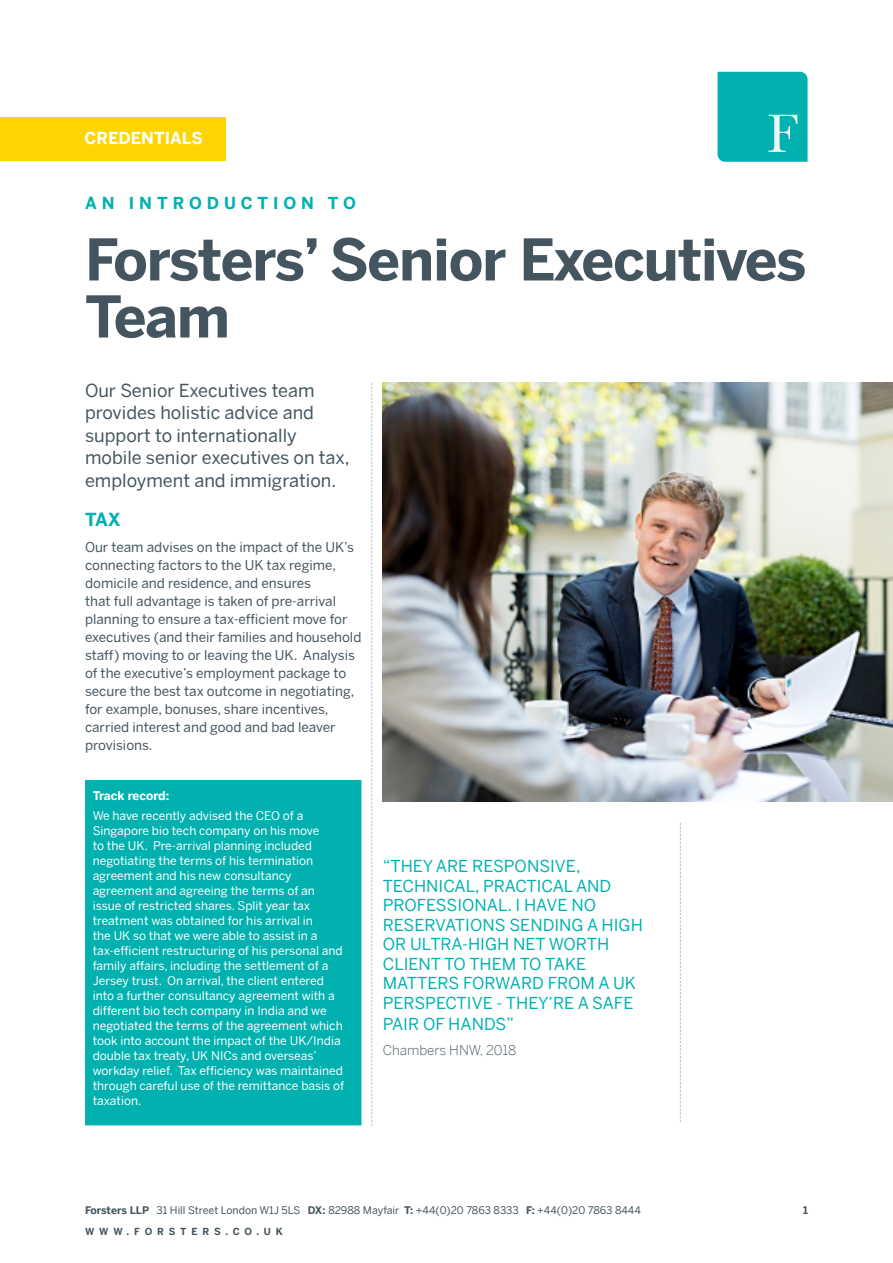
<style>
.page{position:relative;width:893px;height:1263px;background:#fff}
.page>*{position:absolute;margin:0;border:0;box-sizing:border-box;transform-origin:0 0}
.t1{font:700 57px/57px "Benton Sans";letter-spacing:-.02em;color:#45555f}
.t2{font:18px/22.5px "Benton Sans";color:#45555f}
.t3{font:700 18px "Benton Sans";color:#00b1b0}
.t4{font:16.5px/19.5px "Benton Sans";color:#00b1b0}
.t5{font:700 16.5px "Benton Sans";letter-spacing:.3em;color:#00b1b0}
.t6{font:700 16.5px "Benton Sans";color:#fff}
.t7{font:13.5px/18px "Benton Sans";color:#45555f}
.t8{font:300 13.5px "Benton Sans";color:#45555f}
.t9{font:12px/15px "Benton Sans";color:#fff}
.t10{font:700 12px "Benton Sans";letter-spacing:-.005em;color:#fff}
.t11{font:10.5px "Benton Sans";color:#45555f}
.t12{font:700 10.5px "Benton Sans";color:#45555f}
.t13{font:700 9.75px "Benton Sans";letter-spacing:.5em;color:#45555f}
.s1{font-weight:700}
</style>
<div class="page">
<div style="left:718px;top:72px;width:90px;height:90px;background:#00b1b0"></div>
<img style="left:383px;top:383px;width:510px;height:418px">
<svg style="left:371px;top:383px;width:1px;height:743px"></svg>
<div style="left:0;top:117px;width:225px;height:44px;background:#fed503"></div>
<div style="left:85px;top:780px;width:276px;height:345px;background:#00b1b0"></div>
<svg style="left:680px;top:823px;width:1px;height:299px"></svg>
<h3 class="t6" style="left:84px;top:128px;width:120px">CREDENTIALS</h3>
<h3 class="t5" style="left:85px;top:193px;width:272px">AN INTRODUCTION TO</h3>
<h1 class="t1" style="left:85px;top:230px;width:723px">Forsters’ Senior Executives<br>Team</h1>
<h2 class="t2" style="left:85px;top:379px;width:266px">Our Senior Executives team provides holistic advice and support to internationally mobile senior executives on tax, employment and immigration.</h2>
<h2 class="t3" style="left:85px;top:508px;width:37px">TAX</h2>
<p class="t7" style="left:85px;top:538px;width:278px">Our team advises on the impact of the UK’s connecting factors to the UK tax regime, domicile and residence, and ensures<br>that full advantage is taken of pre-arrival planning to ensure a tax-efficient move for executives (and their families and household staff) moving to or leaving the UK. Analysis of the executive’s employment package to secure the best tax outcome in negotiating, for example, bonuses, share incentives, carried interest and good and bad leaver provisions.</p>
<p class="t10" style="left:93px;top:789px;width:78px">Track record:</p>
<p class="t9" style="left:93px;top:807px;width:253px">We have recently advised the CEO of a Singapore bio tech company on his move<br>to the UK. Pre-arrival planning included negotiating the terms of his termination agreement and his new consultancy agreement and agreeing the terms of an issue of restricted shares. Split year tax treatment was obtained for his arrival in<br>the UK so that we were able to assist in a tax-efficient restructuring of his personal and family affairs, including the settlement of a Jersey trust. On arrival, the client entered into a further consultancy agreement with a different bio tech company in India and we negotiated the terms of the agreement which took into account the impact of the UK/India double tax treaty, UK NICs and overseas’ workday relief. Tax efficiency was maintained through careful use of the remittance basis of taxation.</p>
<h3 class="t4" style="left:383px;top:856px;width:262px">“THEY ARE RESPONSIVE,<br>TECHNICAL, PRACTICAL AND<br>PROFESSIONAL. I HAVE NO<br>RESERVATIONS SENDING A HIGH<br>OR ULTRA-HIGH NET WORTH<br>CLIENT TO THEM TO TAKE<br>MATTERS FORWARD FROM A UK<br>PERSPECTIVE - THEY’RE A SAFE</h3>
<h3 class="t4" style="left:383px;top:1013px;width:133px">PAIR OF HANDS”</h3>
<p class="t8" style="left:383px;top:1042px;width:135px">Chambers HNW, 2018</p>
<p class="t11" style="left:85px;top:1204px;width:557px"><span class="s1">Forsters LLP</span> 31 Hill Street London W1J 5LS <span class="s1">DX:</span> 82988 Mayfair <span class="s1">T:</span> +44(0)20 7863 8333 <span class="s1">F:</span> +44(0)20 7863 8444</p>
<p class="t13" style="left:85px;top:1226px;width:199px">WWW.FORSTERS.CO.UK</p>
<p class="t12" style="left:803px;top:1204px;width:6px">1</p>
</div>
